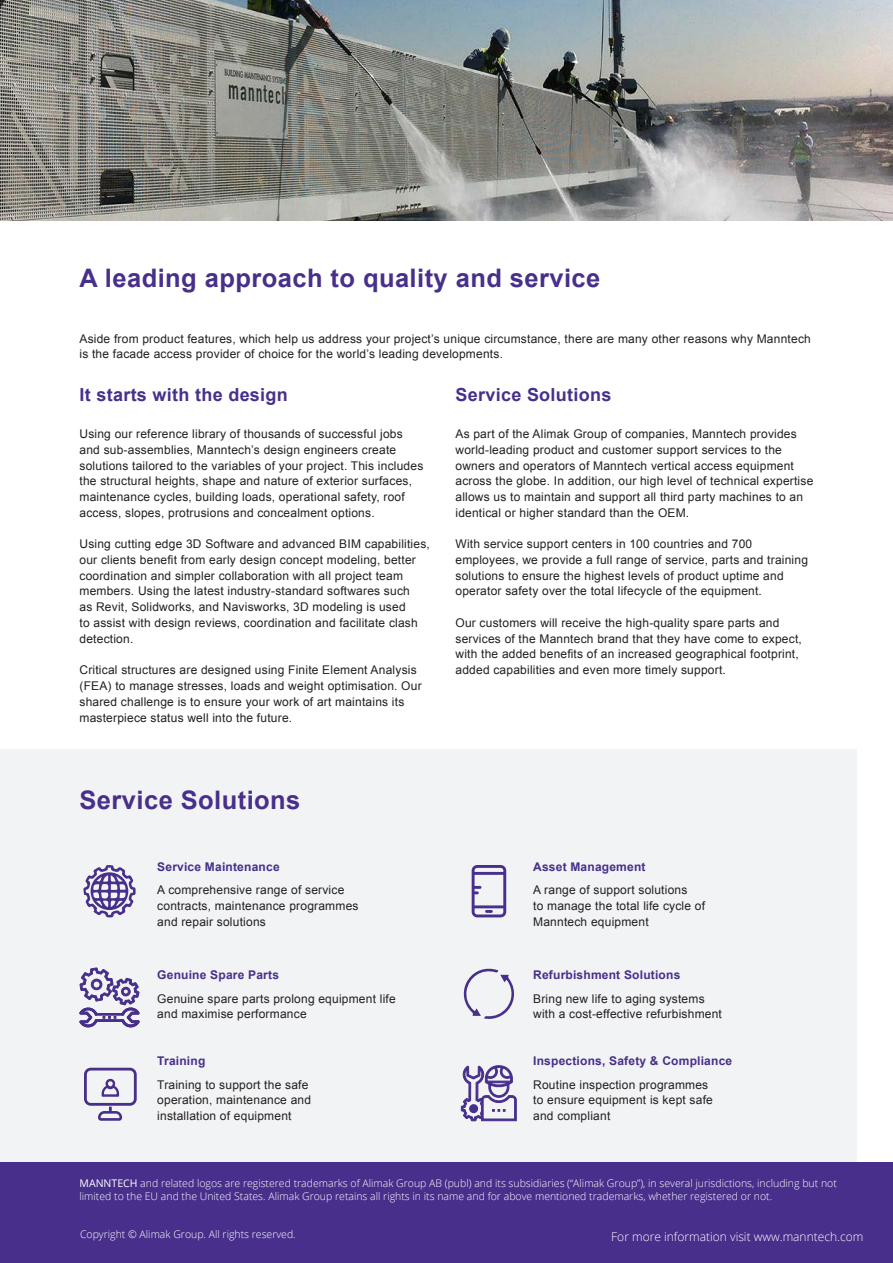
<style>
.page{position:relative;width:893px;height:1263px;background:#fff}
.page>*{position:absolute;margin:0;border:0;box-sizing:border-box;transform-origin:0 0}
.t1{font:700 25.5px "Arial";letter-spacing:.015em;color:#472f8b}
.subheading{font:700 18px "Arial";letter-spacing:.015em;color:#472f8b}
.Paragraph{font:12px/15.8px "Arial";letter-spacing:.015em;color:#231f20}
.subheading-2{font:12px/15.8px "Arial";letter-spacing:.015em;color:#231f20}
.t2{font:700 12px "Arial";letter-spacing:.015em;color:#472f8b}
.t3{font:300 12px "Open Sans";color:#fff}
.text{font:300 10.5px/12.6px "Open Sans";color:#fff}
.s1{font-weight:400}
</style>
<div class="page">
<div style="left:0;top:749px;width:857px;height:412px;background:#f2f3f4"></div>
<img style="left:0;top:0;width:893px;height:220px">
<svg style="left:84px;top:1067px;width:53px;height:54px"></svg>
<svg style="left:461px;top:865px;width:56px;height:257px"></svg>
<svg style="left:80px;top:865px;width:60px;height:163px"></svg>
<div style="left:0;top:1162px;width:893px;height:101px;background:#472f8b"></div>
<p class="t1" style="left:80px;top:261px;width:522px">A leading approach to quality and service</p>
<p class="Paragraph" style="left:80px;top:331px;width:733px">Aside from product features, which help us address your project’s unique circumstance, there are many other reasons why Manntech is the facade access provider of choice for the world’s leading developments.</p>
<p class="subheading" style="left:455px;top:383px;width:157px">Service Solutions</p>
<p class="subheading-2" style="left:455px;top:426px;width:359px">As part of the Alimak Group of companies, Manntech provides world-leading product and customer support services to the owners and operators of Manntech vertical access equipment across the globe. In addition, our high level of technical expertise allows us to maintain and support all third party machines to an identical or higher standard than the OEM.</p>
<p class="Paragraph" style="left:455px;top:536px;width:354px">With service support centers in 100 countries and 700 employees, we provide a full range of service, parts and training solutions to ensure the highest levels of product uptime and operator safety over the total lifecycle of the equipment.</p>
<p class="Paragraph" style="left:455px;top:615px;width:348px">Our customers will receive the high-quality spare parts and services of the Manntech brand that they have come to expect, with the added benefits of an increased geographical footprint, added capabilities and even more timely support.</p>
<p class="subheading" style="left:80px;top:383px;width:210px">It starts with the design</p>
<p class="Paragraph" style="left:80px;top:426px;width:345px">Using our reference library of thousands of successful jobs and sub-assemblies, Manntech’s design engineers create solutions tailored to the variables of your project. This includes the structural heights, shape and nature of exterior surfaces, maintenance cycles, building loads, operational safety, roof access, slopes, protrusions and concealment options.</p>
<p class="Paragraph" style="left:80px;top:536px;width:352px">Using cutting edge 3D Software and advanced BIM capabilities, our clients benefit from early design concept modeling, better coordination and simpler collaboration with all project team members. Using the latest industry-standard softwares such<br>as Revit, Solidworks, and Navisworks, 3D modeling is used<br>to assist with design reviews, coordination and facilitate clash detection.</p>
<p class="Paragraph" style="left:80px;top:662px;width:344px">Critical structures are designed using Finite Element Analysis (FEA) to manage stresses, loads and weight optimisation. Our shared challenge is to ensure your work of art maintains its masterpiece status well into the future.</p>
<p class="t1" style="left:80px;top:783px;width:222px">Service Solutions</p>
<p class="t2" style="left:157px;top:859px;width:124px">Service Maintenance</p>
<p class="Paragraph" style="left:157px;top:882px;width:189px">A comprehensive range of service</p>
<p class="Paragraph" style="left:157px;top:898px;width:203px">contracts, maintenance programmes</p>
<p class="Paragraph" style="left:157px;top:914px;width:110px">and repair solutions</p>
<p class="t2" style="left:157px;top:967px;width:123px">Genuine Spare Parts</p>
<p class="Paragraph" style="left:157px;top:991px;width:240px">Genuine spare parts prolong equipment life and maximise performance</p>
<p class="t2" style="left:157px;top:1053px;width:50px">Training</p>
<p class="Paragraph" style="left:157px;top:1077px;width:153px">Training to support the safe</p>
<p class="Paragraph" style="left:157px;top:1092px;width:155px">operation, maintenance and</p>
<p class="Paragraph" style="left:157px;top:1108px;width:136px">installation of equipment</p>
<p class="t2" style="left:533px;top:859px;width:114px">Asset Management</p>
<p class="Paragraph" style="left:533px;top:882px;width:156px">A range of support solutions</p>
<p class="Paragraph" style="left:533px;top:898px;width:173px">to manage the total life cycle of</p>
<p class="Paragraph" style="left:533px;top:914px;width:117px">Manntech equipment</p>
<p class="t2" style="left:533px;top:967px;width:149px">Refurbishment Solutions</p>
<p class="Paragraph" style="left:533px;top:991px;width:173px">Bring new life to aging systems</p>
<p class="Paragraph" style="left:533px;top:1006px;width:190px">with a cost-effective refurbishment</p>
<p class="t2" style="left:533px;top:1053px;width:201px">Inspections, Safety &amp; Compliance</p>
<p class="Paragraph" style="left:533px;top:1077px;width:177px">Routine inspection programmes</p>
<p class="Paragraph" style="left:533px;top:1092px;width:181px">to ensure equipment is kept safe</p>
<p class="Paragraph" style="left:533px;top:1108px;width:79px">and compliant</p>
<p class="text" style="left:80px;top:1177px;width:759px"><span class="s1">MANNTECH</span> and related logos are registered trademarks of Alimak Group AB (publ) and its subsidiaries (“Alimak Group”), in several jurisdictions, including but not limited to the EU and the United States. Alimak Group retains all rights in its name and for above mentioned trademarks, whether registered or not.</p>
<p class="text" style="left:80px;top:1227px;width:217px">Copyright © Alimak Group. All rights reserved.</p>
<p class="t3" style="left:611px;top:1228px;width:254px">For more information visit www.manntech.com</p>
</div>
